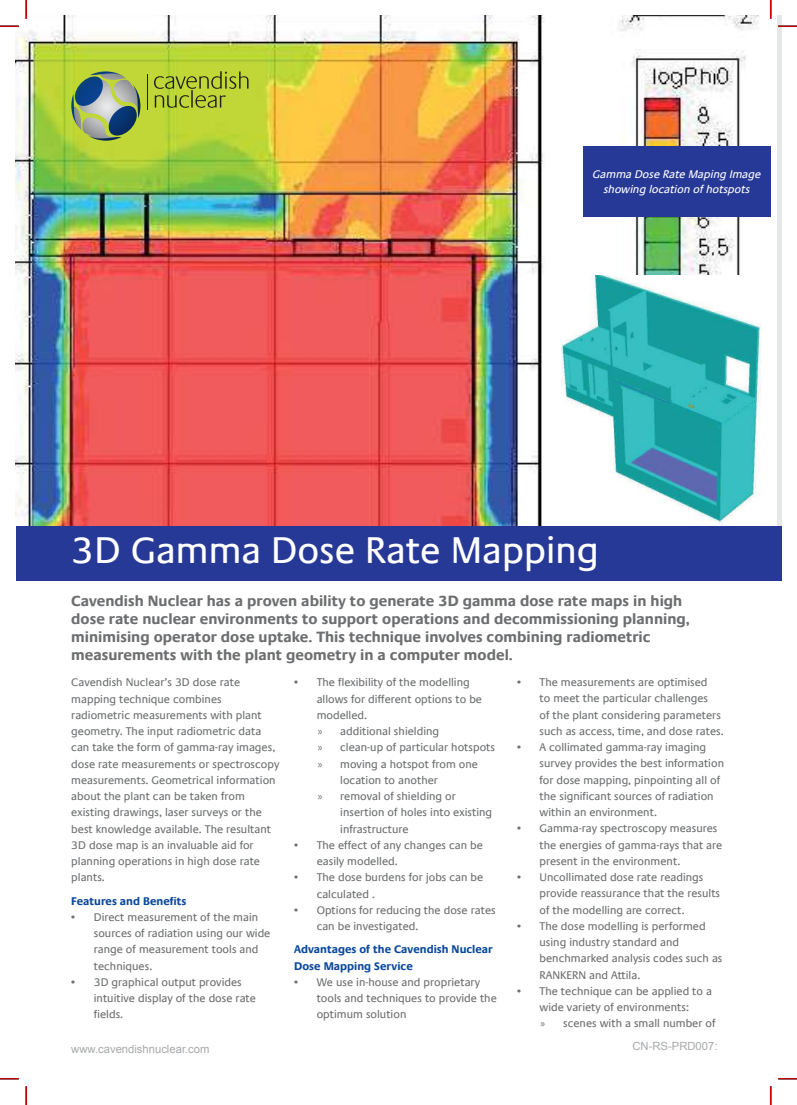
<style>
.page{position:relative;width:797px;height:1105px;background:#fff}
.page>*{position:absolute;margin:0;border:0;box-sizing:border-box;transform-origin:0 0}
.t1{font:37.5px "Praxis Com";color:#fff}
.t2{font:700 15px/18px "Praxis Com";color:#6c6e70}
.t3{font:11.25px/16.2px "Praxis Com";color:#6c6e70}
.t4{font:700 11.25px/16.2px "Praxis Com";color:#0b499d}
.t5{font:italic 11.25px/15px "Praxis Com";color:#fff;text-align:center}
.t6{font:11.25px "Arial";color:#a7a9ab}
.s1{font-family:"Myriad Pro"}
</style>
<div class="page">
<div style="left:16px;top:526px;width:765px;height:54px;background:#273996"></div>
<img style="left:16px;top:16px;width:756px;height:510px">
<hr style="left:147px;top:74px;width:1px;height:36px;background:#221f1f">
<svg style="left:71px;top:71px;width:69px;height:70px;background:#869c76"></svg>
<svg style="left:154px;top:71px;width:94px;height:37px;background:#a4b632"></svg>
<img style="left:543px;top:276px;width:226px;height:250px">
<div style="left:583px;top:146px;width:187px;height:71px;background:#273996"></div>
<svg style="left:0;top:25px;width:19px;height:2px"></svg>
<svg style="left:778px;top:25px;width:19px;height:2px"></svg>
<svg style="left:0;top:1078px;width:19px;height:1px"></svg>
<svg style="left:778px;top:1078px;width:19px;height:1px"></svg>
<svg style="left:25px;top:0;width:2px;height:19px"></svg>
<svg style="left:25px;top:1086px;width:2px;height:19px"></svg>
<svg style="left:770px;top:0;width:1px;height:19px"></svg>
<svg style="left:770px;top:1086px;width:1px;height:19px"></svg>
<p class="t5" style="left:593px;top:168px;width:170px">Gamma Dose Rate Maping Image showing location of hotspots</p>
<h1 class="t1" style="left:71px;top:535px;width:529px">3D Gamma Dose Rate Mapping</h1>
<p class="t2" style="left:71px;top:593px;width:620px">Cavendish Nuclear has a proven ability to generate 3D gamma dose rate maps in high dose rate nuclear environments to support operations and decommissioning planning, minimising operator dose uptake. This technique involves combining radiometric measurements with the plant geometry in a computer model.</p>
<p class="t3" style="left:71px;top:675px;width:210px">Cavendish Nuclear’s 3D dose rate mapping technique combines radiometric measurements with plant geometry. The input radiometric data can take the form of gamma-ray images, dose rate measurements or spectroscopy measurements. Geometrical information about the plant can be taken from existing drawings, laser surveys or the best knowledge available. The resultant 3D dose map is an invaluable aid for planning operations in high dose rate plants.</p>
<p class="t4" style="left:71px;top:893px;width:117px">Features and Benefits</p>
<p class="t3" style="left:94px;top:910px;width:178px;text-indent:-22px">• Direct measurement of the main sources of radiation using our wide range of measurement tools and techniques.</p>
<p class="t3" style="left:94px;top:975px;width:164px;text-indent:-22px">• 3D graphical output provides intuitive display of the dose rate fields.</p>
<p class="t3" style="left:294px;top:675px;width:177px">• The flexibility of the modelling</p>
<p class="t3" style="left:317px;top:691px;width:167px">allows for different options to be</p>
<p class="t3" style="left:317px;top:708px;width:52px">modelled.</p>
<p class="t3" style="left:318px;top:724px;width:123px"><span class="s1">»</span> additional shielding</p>
<p class="t3" style="left:318px;top:740px;width:179px"><span class="s1">»</span> clean-up of particular hotspots</p>
<p class="t3" style="left:318px;top:756px;width:162px"><span class="s1">»</span> moving a hotspot from one</p>
<p class="t3" style="left:340px;top:773px;width:99px">location to another</p>
<p class="t3" style="left:318px;top:789px;width:140px"><span class="s1">»</span> removal of shielding or</p>
<p class="t3" style="left:340px;top:805px;width:153px">insertion of holes into existing</p>
<p class="t3" style="left:340px;top:821px;width:70px">infrastructure</p>
<p class="t3" style="left:317px;top:838px;width:168px;text-indent:-22px">• The effect of any changes can be easily modelled.</p>
<p class="t3" style="left:317px;top:870px;width:168px;text-indent:-22px">• The dose burdens for jobs can be calculated .</p>
<p class="t3" style="left:317px;top:903px;width:180px;text-indent:-22px">• Options for reducing the dose rates can be investigated.</p>
<p class="t4" style="left:294px;top:942px;width:200px">Advantages of the Cavendish Nuclear<br>Dose Mapping Service</p>
<p class="t3" style="left:317px;top:975px;width:182px;text-indent:-22px">• We use in-house and proprietary tools and techniques to provide the optimum solution</p>
<p class="t3" style="left:539px;top:675px;width:186px;text-indent:-22px">• The measurements are optimised<br>to meet the particular challenges<br>of the plant considering parameters such as access, time, and dose rates.</p>
<p class="t3" style="left:539px;top:740px;width:186px;text-indent:-22px">• A collimated gamma-ray imaging survey provides the best information for dose mapping, pinpointing all of the significant sources of radiation within an environment.</p>
<p class="t3" style="left:539px;top:821px;width:184px;text-indent:-22px">• Gamma-ray spectroscopy measures the energies of gamma-rays that are present in the environment.</p>
<p class="t3" style="left:539px;top:870px;width:182px;text-indent:-22px">• Uncollimated dose rate readings provide reassurance that the results of the modelling are correct.</p>
<p class="t3" style="left:539px;top:919px;width:184px;text-indent:-22px">• The dose modelling is performed using industry standard and benchmarked analysis codes such as<br>RANKERN and Attila.</p>
<p class="t3" style="left:539px;top:984px;width:178px;text-indent:-22px">• The technique can be applied to a wide variety of environments:<br><span class="s1">»</span> scenes with a small number of</p>
<p class="t6" style="left:71px;top:1043px;width:140px">www.cavendishnuclear.com</p>
<p class="t6" style="left:632px;top:1039px;width:87px">CN-RS-PRD007:</p>
</div>
